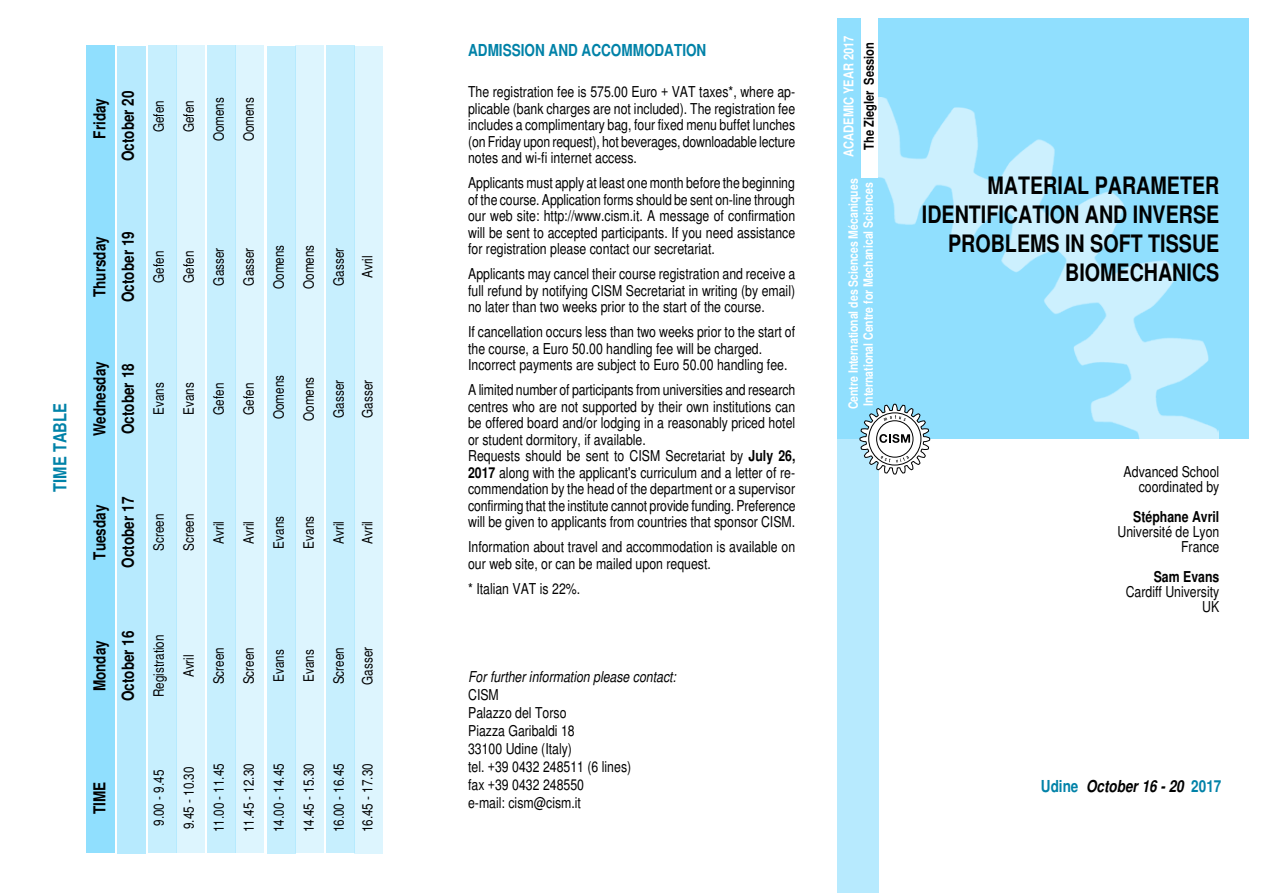
<style>
.page{position:relative;width:1263px;height:893px;background:#fff}
.page>*{position:absolute;margin:0;border:0;box-sizing:border-box;transform-origin:0 0}
.t1{font:700 condensed 24px/28.8px "Helvetica";color:#000101;text-align:right}
.t2{font:700 condensed 18px "Helvetica";color:#0082a8}
.t3{font:700 condensed 16.5px "Helvetica";color:#000101}
.t4{font:700 condensed 16.5px "Helvetica";color:#0082a8}
.t5{font:italic 700 condensed 16.5px "Helvetica";color:#000}
.t6{font:condensed 15px/16.5px "Helvetica";color:#000}
.t7{font:italic condensed 15px "Helvetica";color:#000}
.t8{font:700 condensed 15px "Helvetica";color:#000}
.t9{font:condensed 14.25px "Helvetica";color:#000}
.t10{font:700 condensed 13.5px "Helvetica";color:#000}
.t11{font:700 condensed 13.5px "Helvetica";color:#fff}
.t12{font:700 condensed 12.75px/15.3px "Helvetica";color:#fff}
.s1{font-weight:700}
.s2{font-style:normal;color:#0082a8}
</style>
<div class="page">
<div style="left:838px;top:18px;width:411px;height:421px;background:#90dffe"></div>
<img style="left:877px;top:97px;width:341px;height:342px">
<div style="left:837px;top:439px;width:41px;height:454px;background:#b7eafe"></div>
<svg style="left:859px;top:404px;width:72px;height:71px"></svg>
<div style="left:861px;top:0;width:16px;height:177px;background:#fff"></div>
<div style="left:354px;top:46px;width:29px;height:807px;background:#ddf5fe"></div>
<div style="left:326px;top:45px;width:28px;height:808px;background:#c7effe"></div>
<div style="left:295px;top:45px;width:29px;height:808px;background:#ddf5fe"></div>
<div style="left:267px;top:46px;width:28px;height:807px;background:#c7effe"></div>
<div style="left:236px;top:45px;width:28px;height:808px;background:#ddf5fe"></div>
<div style="left:208px;top:45px;width:28px;height:808px;background:#c7effe"></div>
<div style="left:176px;top:45px;width:28px;height:808px;background:#ddf5fe"></div>
<div style="left:148px;top:45px;width:28px;height:808px;background:#c7effe"></div>
<div style="left:117px;top:46px;width:28px;height:807px;background:#b7eafe"></div>
<div style="left:87px;top:45px;width:28px;height:808px;background:#90dffe"></div>
<p class="t3" style="left:90px;top:139px;width:42px;rotate:-90deg">Friday</p>
<p class="t3" style="left:118px;top:161px;width:72px;rotate:-90deg">October 20</p>
<p class="t9" style="left:150px;top:132px;width:33px;rotate:-90deg">Gefen</p>
<p class="t9" style="left:180px;top:132px;width:33px;rotate:-90deg">Gefen</p>
<p class="t9" style="left:210px;top:141px;width:46px;rotate:-90deg">Oomens</p>
<p class="t9" style="left:240px;top:141px;width:46px;rotate:-90deg">Oomens</p>
<p class="t2" style="left:49px;top:492px;width:90px;rotate:-90deg">TIME TABLE</p>
<p class="t3" style="left:90px;top:297px;width:62px;rotate:-90deg">Thursday</p>
<p class="t3" style="left:118px;top:302px;width:72px;rotate:-90deg">October 19</p>
<p class="t9" style="left:150px;top:283px;width:33px;rotate:-90deg">Gefen</p>
<p class="t9" style="left:180px;top:283px;width:33px;rotate:-90deg">Gefen</p>
<p class="t9" style="left:210px;top:286px;width:39px;rotate:-90deg">Gasser</p>
<p class="t9" style="left:240px;top:286px;width:39px;rotate:-90deg">Gasser</p>
<p class="t9" style="left:270px;top:289px;width:46px;rotate:-90deg">Oomens</p>
<p class="t9" style="left:300px;top:289px;width:46px;rotate:-90deg">Oomens</p>
<p class="t9" style="left:330px;top:286px;width:39px;rotate:-90deg">Gasser</p>
<p class="t9" style="left:359px;top:278px;width:24px;rotate:-90deg">Avril</p>
<p class="t3" style="left:90px;top:436px;width:77px;rotate:-90deg">Wednesday</p>
<p class="t3" style="left:118px;top:434px;width:72px;rotate:-90deg">October 18</p>
<p class="t9" style="left:150px;top:415px;width:34px;rotate:-90deg">Evans</p>
<p class="t9" style="left:180px;top:415px;width:34px;rotate:-90deg">Evans</p>
<p class="t9" style="left:210px;top:415px;width:33px;rotate:-90deg">Gefen</p>
<p class="t9" style="left:240px;top:415px;width:33px;rotate:-90deg">Gefen</p>
<p class="t9" style="left:270px;top:419px;width:46px;rotate:-90deg">Oomens</p>
<p class="t9" style="left:300px;top:421px;width:46px;rotate:-90deg">Oomens</p>
<p class="t9" style="left:330px;top:418px;width:39px;rotate:-90deg">Gasser</p>
<p class="t9" style="left:359px;top:418px;width:39px;rotate:-90deg">Gasser</p>
<p class="t3" style="left:90px;top:560px;width:56px;rotate:-90deg">Tuesday</p>
<p class="t3" style="left:118px;top:568px;width:72px;rotate:-90deg">October 17</p>
<p class="t9" style="left:150px;top:551px;width:39px;rotate:-90deg">Screen</p>
<p class="t9" style="left:180px;top:551px;width:39px;rotate:-90deg">Screen</p>
<p class="t9" style="left:210px;top:544px;width:24px;rotate:-90deg">Avril</p>
<p class="t9" style="left:240px;top:544px;width:24px;rotate:-90deg">Avril</p>
<p class="t9" style="left:270px;top:548px;width:34px;rotate:-90deg">Evans</p>
<p class="t9" style="left:300px;top:548px;width:34px;rotate:-90deg">Evans</p>
<p class="t9" style="left:330px;top:544px;width:24px;rotate:-90deg">Avril</p>
<p class="t9" style="left:359px;top:544px;width:24px;rotate:-90deg">Avril</p>
<p class="t3" style="left:90px;top:691px;width:53px;rotate:-90deg">Monday</p>
<p class="t3" style="left:118px;top:701px;width:72px;rotate:-90deg">October 16</p>
<p class="t9" style="left:150px;top:697px;width:64px;rotate:-90deg">Registration</p>
<p class="t9" style="left:180px;top:677px;width:24px;rotate:-90deg">Avril</p>
<p class="t9" style="left:210px;top:684px;width:39px;rotate:-90deg">Screen</p>
<p class="t9" style="left:240px;top:684px;width:39px;rotate:-90deg">Screen</p>
<p class="t9" style="left:270px;top:682px;width:34px;rotate:-90deg">Evans</p>
<p class="t9" style="left:300px;top:682px;width:34px;rotate:-90deg">Evans</p>
<p class="t9" style="left:330px;top:684px;width:39px;rotate:-90deg">Screen</p>
<p class="t9" style="left:359px;top:685px;width:39px;rotate:-90deg">Gasser</p>
<p class="t3" style="left:90px;top:814px;width:34px;rotate:-90deg">TIME</p>
<p class="t9" style="left:150px;top:826px;width:57px;rotate:-90deg">9.00 - 9.45</p>
<p class="t9" style="left:180px;top:829px;width:64px;rotate:-90deg">9.45 - 10.30</p>
<p class="t9" style="left:210px;top:832px;width:70px;rotate:-90deg">11.00 - 11.45</p>
<p class="t9" style="left:240px;top:832px;width:70px;rotate:-90deg">11.45 - 12.30</p>
<p class="t9" style="left:270px;top:832px;width:70px;rotate:-90deg">14.00 - 14.45</p>
<p class="t9" style="left:300px;top:832px;width:70px;rotate:-90deg">14.45 - 15.30</p>
<p class="t9" style="left:330px;top:832px;width:70px;rotate:-90deg">16.00 - 16.45</p>
<p class="t9" style="left:359px;top:832px;width:70px;rotate:-90deg">16.45 - 17.30</p>
<p class="t4" style="left:468px;top:40px;width:240px">ADMISSION AND ACCOMMODATION</p>
<p class="t6" style="left:468px;top:84px;width:329px;text-align:justify">The registration fee is 575.00 Euro + VAT taxes*, where ap&shy;plicable (bank charges are not included). The registration fee includes a complimentary bag, four fixed menu buffet lunches (on Friday upon request), hot beverages, downloadable lecture notes and wi-fi internet access.</p>
<p class="t6" style="left:468px;top:175px;width:329px;text-align:justify">Applicants must apply at least one month before the beginning of the course. Application forms should be sent on-line through our web site: http://www.cism.it. A message of confirmation will be sent to accepted participants. If you need assistance for registration please contact our secretariat.</p>
<p class="t6" style="left:468px;top:266px;width:329px;text-align:justify">Applicants may cancel their course registration and receive a full refund by notifying CISM Secretariat in writing (by email) no later than two weeks prior to the start of the course.</p>
<p class="t6" style="left:468px;top:324px;width:329px">If cancellation occurs less than two weeks prior to the start of the course, a Euro 50.00 handling fee will be charged.<br>Incorrect payments are subject to Euro 50.00 handling fee.</p>
<p class="t6" style="left:468px;top:382px;width:329px">A limited number of participants from universities and research centres who are not supported by their own institutions can be offered board and/or lodging in a reasonably priced hotel or student dormitory, if available.<br>Requests should be sent to CISM Secretariat by <span class="s1">July 26, 2017</span> along with the applicant's curriculum and a letter of re&shy;commendation by the head of the department or a supervisor confirming that the institute cannot provide funding. Preference will be given to applicants from countries that sponsor CISM.</p>
<p class="t6" style="left:468px;top:539px;width:329px">Information about travel and accommodation is available on our web site, or can be mailed upon request.</p>
<p class="t6" style="left:468px;top:580px;width:114px">* Italian VAT is 22%.</p>
<p class="t7" style="left:468px;top:668px;width:209px">For further information please contact:</p>
<p class="t6" style="left:468px;top:686px;width:165px;line-height:18px">CISM<br>Palazzo del Torso<br>Piazza Garibaldi 18<br>33100 Udine (Italy)<br>tel. +39 0432 248511 (6 lines) fax +39 0432 248550<br>e-mail: cism@cism.it</p>
<p class="t11" style="left:841px;top:157px;width:123px;rotate:-90deg">ACADEMIC YEAR 2017</p>
<p class="t10" style="left:861px;top:150px;width:109px;rotate:-90deg">The Ziegler Session</p>
<p class="t12" style="left:845px;top:409px;width:232px;rotate:-90deg">Centre International des Sciences Mécaniques<br>International Centre for Mechanical Sciences</p>
<h1 class="t1" style="left:922px;top:171px;width:299px">MATERIAL PARAMETER<br>IDENTIFICATION AND INVERSE<br>PROBLEMS IN SOFT TISSUE<br>BIOMECHANICS</h1>
<p class="t6" style="left:1123px;top:464px;width:97px;line-height:15px;text-align:right">Advanced School coordinated by</p>
<p class="t8" style="left:1133px;top:508px;width:88px">Stéphane Avril</p>
<p class="t6" style="left:1117px;top:524px;width:103px;line-height:15px;text-align:right">Université de Lyon<br>France</p>
<p class="t8" style="left:1154px;top:568px;width:67px">Sam Evans</p>
<p class="t6" style="left:1126px;top:584px;width:95px;line-height:15px;text-align:right">Cardiff University<br>UK</p>
<p class="t5" style="left:1041px;top:777px;width:182px"><span class="s2">Udine</span> October 16 - 20 <span class="s2">2017</span></p>
</div>
